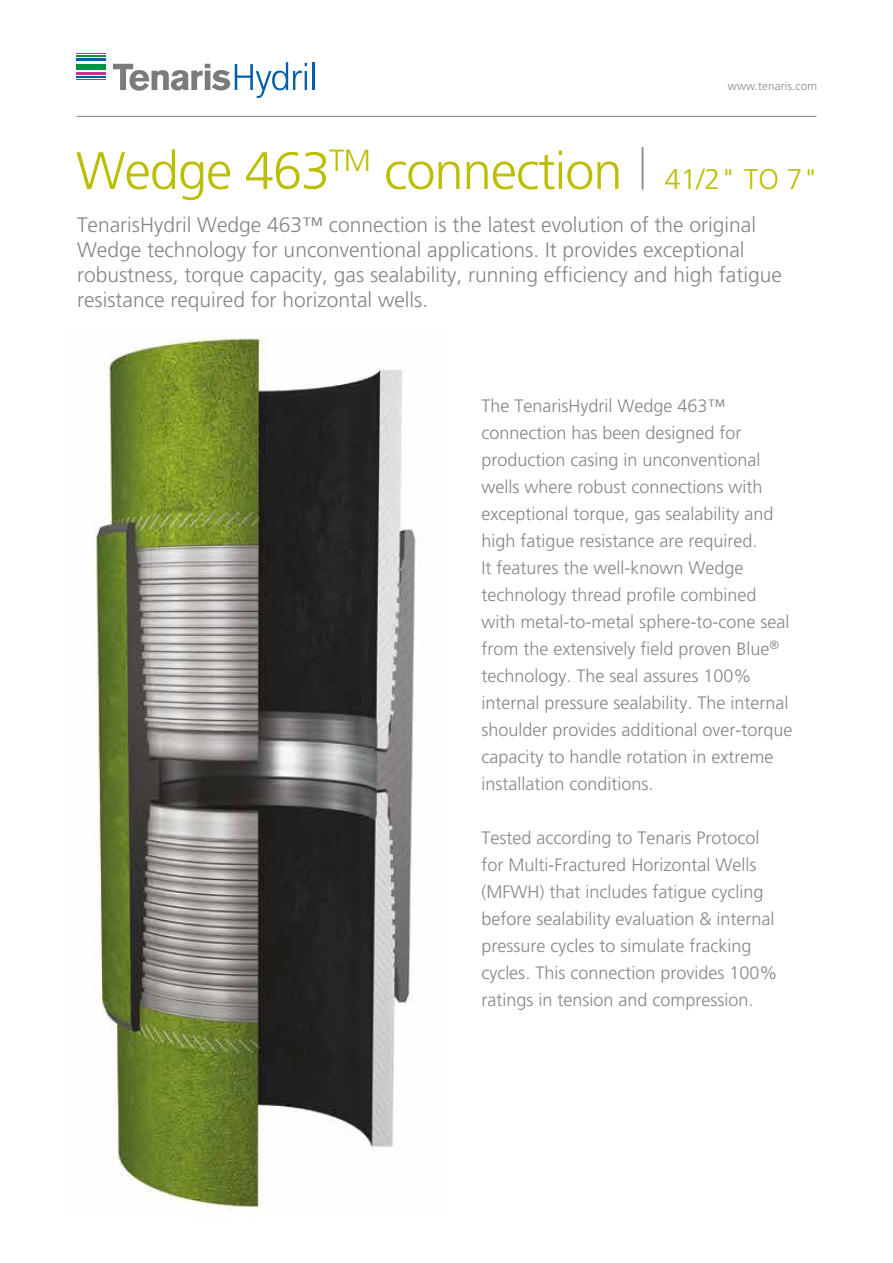
<style>
.page{position:relative;width:893px;height:1263px;background:#fff}
.page>*{position:absolute;margin:0;border:0;box-sizing:border-box;transform-origin:0 0}
.t1{font:300 52.5px "Frutiger LT Std";letter-spacing:-.02em;color:#bcbe00}
.t2{font:300 21px/25.2px "Frutiger LT Std";color:#878686}
.t3{font:300 18px/27px "Frutiger LT Std";color:#878686}
.t4{font:300 11.7px "Frutiger LT Std";letter-spacing:.01em;color:#878686}
.s1{font-size:28.5px}
</style>
<div class="page">
<hr style="left:77px;top:116px;width:739px;height:1px;background:#878686">
<svg style="left:77px;top:79px;width:29px;height:1px"></svg>
<div style="left:77px;top:64px;width:29px;height:5px;background:#009641"></div>
<hr style="left:77px;top:55px;width:29px;height:2px;background:#009641">
<hr style="left:77px;top:76px;width:29px;height:2px;background:#005da9">
<hr style="left:77px;top:59px;width:29px;height:2px;background:#005da9">
<hr style="left:77px;top:72px;width:29px;height:2px;background:#c9338b">
<svg style="left:77px;top:53px;width:29px;height:1px"></svg>
<svg style="left:113px;top:62px;width:194px;height:36px"></svg>
<hr style="left:312px;top:62px;width:2px;height:28px;background:#005da9">
<img style="left:94px;top:337px;width:322px;height:873px">
<hr style="left:642px;top:147px;width:1px;height:43px;background:#878686">
<p class="t4" style="left:728px;top:79px;width:91px">www.tenaris.com</p>
<h1 class="t1" style="left:76px;top:141px;width:744px">Wedge 463<sup>TM</sup> connection <span class="s1">41/2" TO 7"</span></h1>
<p class="t2" style="left:77px;top:212px;width:706px">TenarisHydril Wedge 463™ connection is the latest evolution of the original Wedge technology for unconventional applications. It provides exceptional robustness, torque capacity, gas sealability, running efficiency and high fatigue resistance required for horizontal wells.</p>
<p class="t3" style="left:481px;top:393px;width:313px">The TenarisHydril Wedge 463™ connection has been designed for production casing in unconventional wells where robust connections with exceptional torque, gas sealability and high fatigue resistance are required.<br>It features the well-known Wedge technology thread profile combined with metal-to-metal sphere-to-cone seal from the extensively field proven Blue<sup>® </sup>technology. The seal assures 100% internal pressure sealability. The internal shoulder provides additional over-torque capacity to handle rotation in extreme installation conditions.</p>
<p class="t3" style="left:481px;top:825px;width:298px">Tested according to Tenaris Protocol for Multi-Fractured Horizontal Wells (MFWH) that includes fatigue cycling before sealability evaluation &amp; internal pressure cycles to simulate fracking cycles. This connection provides 100% ratings in tension and compression.</p>
</div>
